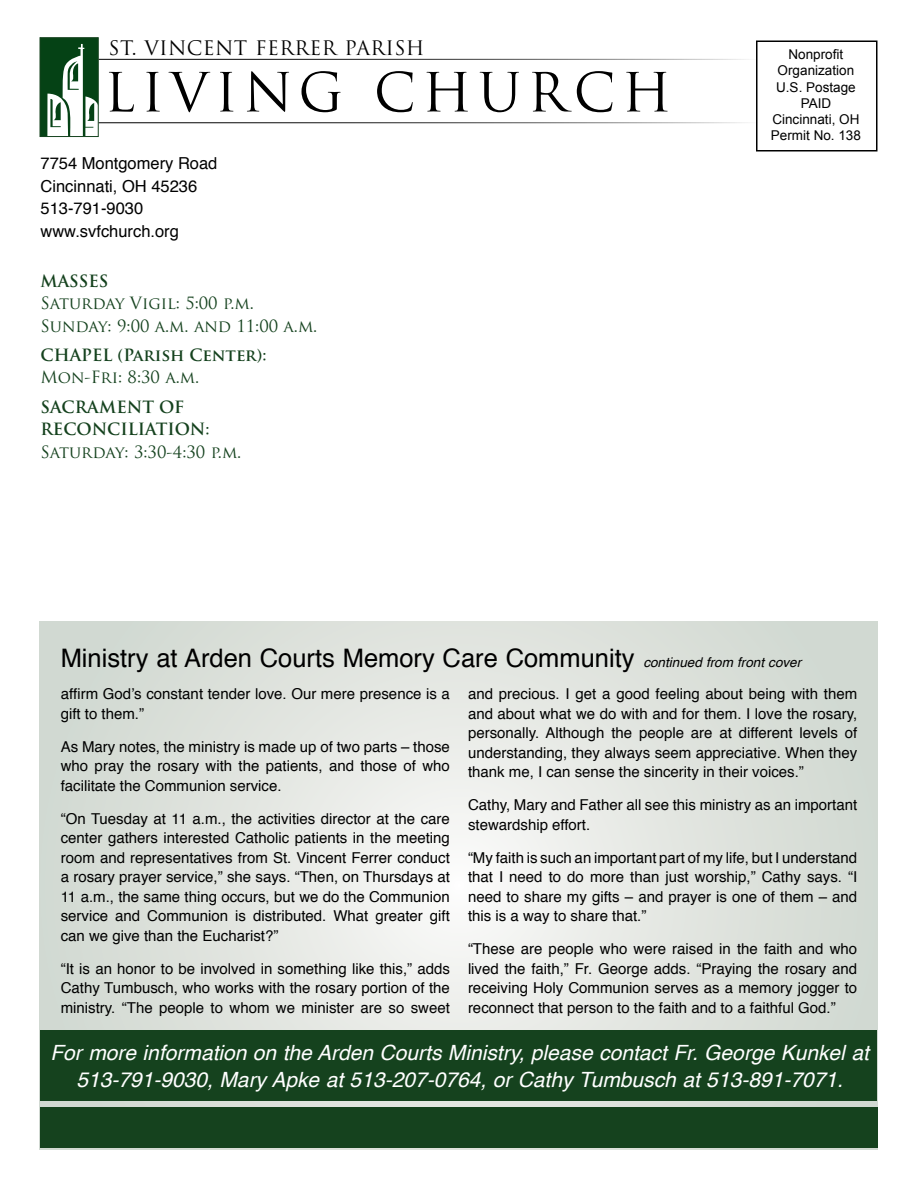
<style>
.page{position:relative;width:918px;height:1188px;background:#fff}
.page>*{position:absolute;margin:0;border:0;box-sizing:border-box;transform-origin:0 0}
.t1{font:52.5px "Trajan Pro";letter-spacing:.11em;color:#000}
.t2{font:25.5px "Helvetica";color:#000}
.t3{font:italic 21px/27px "Helvetica";color:#fff;text-align:center}
.t4{font:19.5px "Trajan Pro";letter-spacing:.02em;color:#000}
.t5{font:16.5px/22.5px "Trajan Pro";color:#15421e}
.t6{font:16.5px/22.5px "Helvetica";color:#000}
.t7{font:700 16.5px/22.5px "Trajan Pro";color:#15421e}
.t8{font:15px/19.5px "Helvetica";color:#000;text-align:justify}
.t9{font:13.5px/16.2px "Arial";color:#000;text-align:center}
.s1{font-style:italic;font-size:13.5px}
</style>
<div class="page">
<svg style="left:40px;top:621px;width:838px;height:528px;background:#e0e4df"></svg>
<div style="left:40px;top:1107px;width:838px;height:41px;background:#15421e"></div>
<div style="left:756px;top:40px;width:122px;height:112px;border:2px solid #000"></div>
<hr style="left:99px;top:59px;width:657px;height:1px;background:#000">
<hr style="left:99px;top:122px;width:659px;height:1px;background:#000">
<svg style="left:42px;top:40px;width:54px;height:95px"></svg>
<div style="left:40px;top:38px;width:58px;height:99px;border:1px solid #15421e"></div>
<div style="left:40px;top:1030px;width:838px;height:71px;background:#15421e"></div>
<h3 class="t4" style="left:109px;top:36px;width:318px">ST. VINCENT FERRER PARISH</h3>
<h1 class="t1" style="left:104px;top:59px;width:569px">LIVING CHURCH</h1>
<p class="t6" style="left:40px;top:153px;width:178px">7754 Montgomery Road<br>Cincinnati, OH 45236<br>513-791-9030 www.svfchurch.org</p>
<p class="t7" style="left:40px;top:270px;width:69px">MASSES</p>
<p class="t5" style="left:40px;top:292px;width:278px">Saturday Vigil: 5:00 p.m.<br>Sunday: 9:00 a.m. and 11:00 a.m.</p>
<p class="t7" style="left:40px;top:344px;width:228px">CHAPEL (Parish Center):</p>
<p class="t5" style="left:40px;top:366px;width:160px">Mon-Fri: 8:30 a.m.</p>
<p class="t7" style="left:40px;top:396px;width:171px">SACRAMENT OF<br>RECONCILIATION:</p>
<p class="t5" style="left:40px;top:440px;width:202px">Saturday: 3:30-4:30 p.m.</p>
<p class="t9" style="left:771px;top:47px;width:92px">Nonprofit<br>Organization<br>U.S. Postage<br>PAID<br>Cincinnati, OH<br>Permit No. 138</p>
<h2 class="t2" style="left:61px;top:639px;width:742px">Ministry at Arden Courts Memory Care Community <span class="s1">continued from front cover</span></h2>
<p class="t8" style="left:61px;top:685px;width:391px">affirm God’s constant tender love. Our mere presence is a gift to them.”</p>
<p class="t8" style="left:61px;top:737px;width:391px">As Mary notes, the ministry is made up of two parts – those who pray the rosary with the patients, and those of who facilitate the Communion service.</p>
<p class="t8" style="left:61px;top:809px;width:391px">“On Tuesday at 11 a.m., the activities director at the care center gathers interested Catholic patients in the meeting room and representatives from St. Vincent Ferrer conduct a rosary prayer service,” she says. “Then, on Thursdays at 11 a.m., the same thing occurs, but we do the Communion service and Communion is distributed. What greater gift can we give than the Eucharist?”</p>
<p class="t8" style="left:61px;top:959px;width:391px">“It is an honor to be involved in something like this,” adds Cathy Tumbusch, who works with the rosary portion of the ministry. “The people to whom we minister are so sweet</p>
<p class="t8" style="left:468px;top:685px;width:391px">and precious. I get a good feeling about being with them and about what we do with and for them. I love the rosary, personally. Although the people are at different levels of understanding, they always seem appreciative. When they thank me, I can sense the sincerity in their voices.”</p>
<p class="t8" style="left:468px;top:796px;width:391px">Cathy, Mary and Father all see this ministry as an important stewardship effort.</p>
<p class="t8" style="left:468px;top:848px;width:391px">“My faith is such an important part of my life, but I understand that I need to do more than just worship,” Cathy says. “I need to share my gifts – and prayer is one of them – and this is a way to share that.”</p>
<p class="t8" style="left:468px;top:940px;width:391px">“These are people who were raised in the faith and who lived the faith,” Fr. George adds. “Praying the rosary and receiving Holy Communion serves as a memory jogger to reconnect that person to the faith and to a faithful God.”</p>
<h3 class="t3" style="left:50px;top:1039px;width:820px">For more information on the Arden Courts Ministry, please contact Fr. George Kunkel at<br>513-791-9030, Mary Apke at 513-207-0764, or Cathy Tumbusch at 513-891-7071.</h3>
</div>
